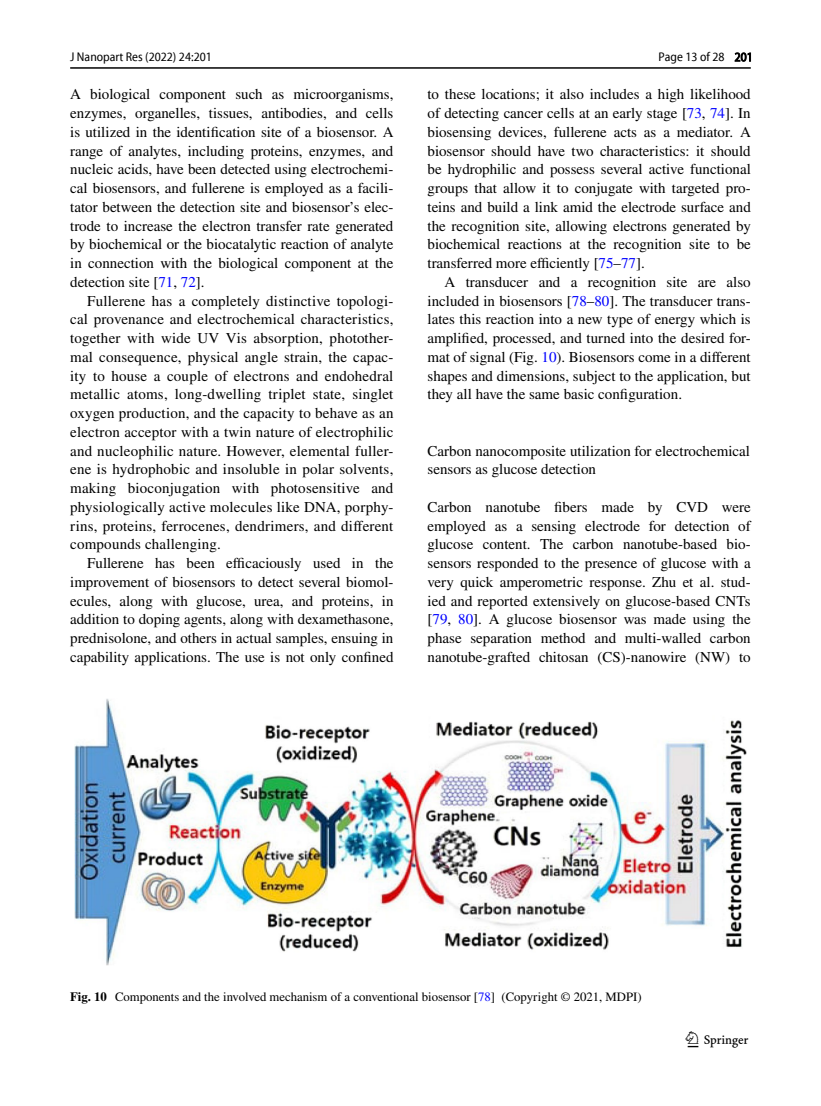
<style>
.page{position:relative;width:821px;height:1106px;background:#fff}
.page>*{position:absolute;margin:0;border:0;box-sizing:border-box;transform-origin:0 0}
.t1{font:22.5px "Springnew Regular 3";color:#000}
.t2{font:15px/18.8px "STIX";color:#000;text-align:justify}
.t3{font:12.75px "STIX";color:#000}
.t4{font:semi-condensed 12.75px "Myriad Pro Unic";color:#000}
.s1{color:#00f}
.s2{font-weight:700}
</style>
<div class="page">
<hr style="left:70px;top:67px;width:680px;height:2px;background:#000">
<img style="left:74px;top:699px;width:672px;height:266px">
<p class="t4" style="left:70px;top:52px;width:143px">J Nanopart Res (2022) 24:201</p>
<p class="t2" style="left:70px;top:86px;width:325px">A biological component such as microorganisms, enzymes, organelles, tissues, antibodies, and cells is utilized in the identification site of a biosensor. A range of analytes, including proteins, enzymes, and nucleic acids, have been detected using electrochemi&shy;cal biosensors, and fullerene is employed as a facili&shy;tator between the detection site and biosensor’s elec&shy;trode to increase the electron transfer rate generated by biochemical or the biocatalytic reaction of analyte in connection with the biological component at the detection site [<span class="s1">71</span>, <span class="s1">72</span>].</p>
<p class="t2" style="left:70px;top:292px;width:325px;text-indent:17px">Fullerene has a completely distinctive topologi&shy;cal provenance and electrochemical characteristics, together with wide UV Vis absorption, photother&shy;mal consequence, physical angle strain, the capac&shy;ity to house a couple of electrons and endohedral metallic atoms, long-dwelling triplet state, singlet oxygen production, and the capacity to behave as an electron acceptor with a twin nature of electrophilic and nucleophilic nature. However, elemental fuller&shy;ene is hydrophobic and insoluble in polar solvents, making bioconjugation with photosensitive and physiologically active molecules like DNA, porphy&shy;rins, proteins, ferrocenes, dendrimers, and different compounds challenging.</p>
<p class="t2" style="left:70px;top:555px;width:325px;text-indent:17px">Fullerene has been efficaciously used in the improvement of biosensors to detect several biomol&shy;ecules, along with glucose, urea, and proteins, in addition to doping agents, along with dexamethasone, prednisolone, and others in actual samples, ensuing in capability applications. The use is not only confined</p>
<p class="t4" style="left:658px;top:52px;width:96px">Page 13 of 28 201</p>
<p class="t2" style="left:427px;top:86px;width:325px">to these locations; it also includes a high likelihood of detecting cancer cells at an early stage [<span class="s1">73</span>, <span class="s1">74</span>]. In biosensing devices, fullerene acts as a mediator. A biosensor should have two characteristics: it should be hydrophilic and possess several active functional groups that allow it to conjugate with targeted pro&shy;teins and build a link amid the electrode surface and the recognition site, allowing electrons generated by biochemical reactions at the recognition site to be transferred more efficiently [<span class="s1">75</span>–<span class="s1">77</span>].</p>
<p class="t2" style="left:427px;top:273px;width:325px;text-indent:17px">A transducer and a recognition site are also included in biosensors [<span class="s1">78</span>–<span class="s1">80</span>]. The transducer trans&shy;lates this reaction into a new type of energy which is amplified, processed, and turned into the desired for&shy;mat of signal (Fig. <span class="s1">10</span>). Biosensors come in a different shapes and dimensions, subject to the application, but they all have the same basic configuration.</p>
<p class="t2" style="left:427px;top:442px;width:324px">Carbon nanocomposite utilization for electrochemical sensors as glucose detection</p>
<p class="t2" style="left:427px;top:498px;width:325px">Carbon nanotube fibers made by CVD were employed as a sensing electrode for detection of glucose content. The carbon nanotube-based bio&shy;sensors responded to the presence of glucose with a very quick amperometric response. Zhu et al. stud&shy;ied and reported extensively on glucose-based CNTs [<span class="s1">79</span>, <span class="s1">80</span>]. A glucose biosensor was made using the phase separation method and multi-walled carbon nanotube-grafted chitosan (CS)-nanowire (NW) to</p>
<p class="t3" style="left:70px;top:987px;width:573px"><span class="s2">Fig. 10</span> Components and the involved mechanism of a conventional biosensor [<span class="s1">78</span>] (Copyright © 2021, MDPI)</p>
<h1 class="t1" style="left:687px;top:1031px;width:62px">1 3</h1>
</div>
